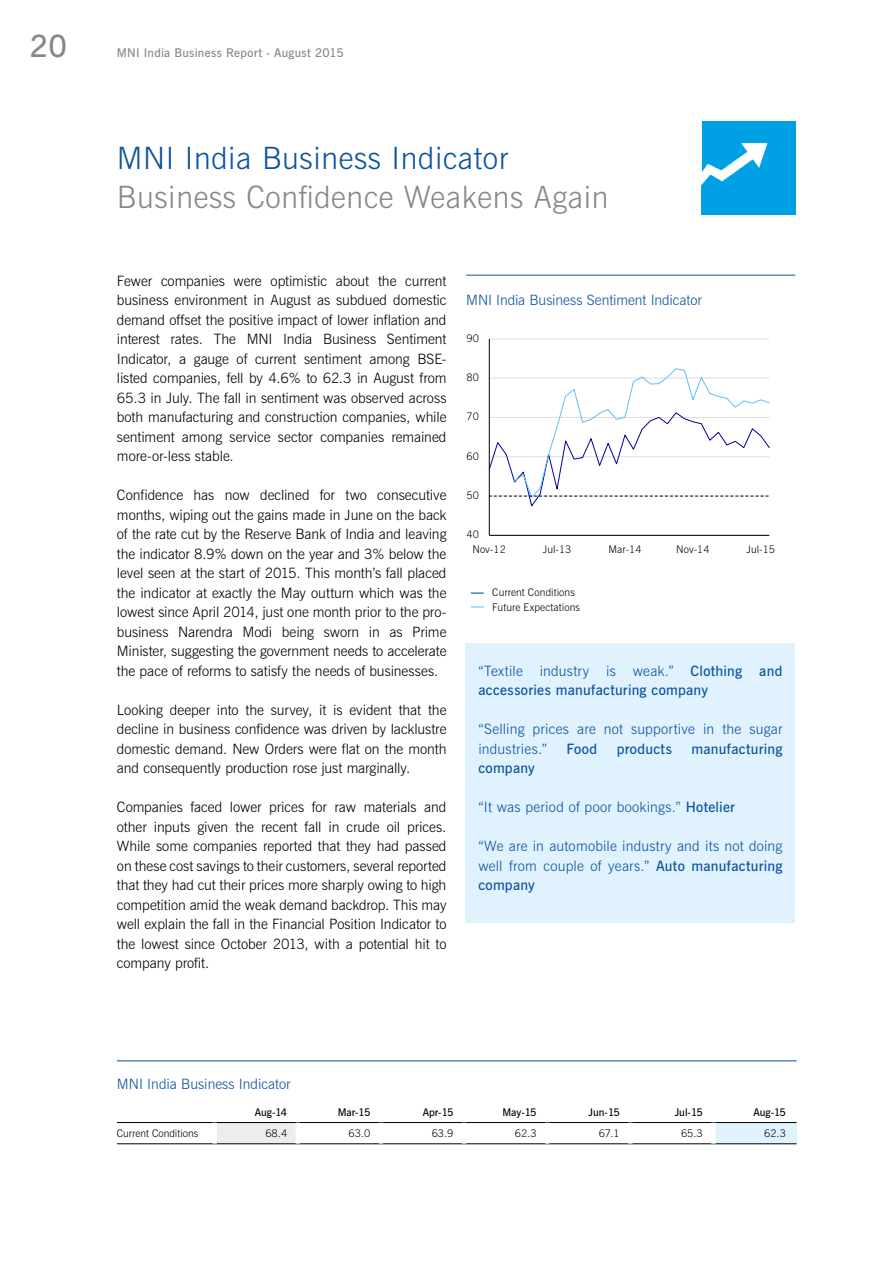
<style>
.page{position:relative;width:893px;height:1263px;background:#fff}
.page>*{position:absolute;margin:0;border:0;box-sizing:border-box;transform-origin:0 0}
.t1{font:30.75px "News Gothic Lt BT";letter-spacing:.02em;color:#878787}
.t2{font:30.75px "News Gothic Lt BT";letter-spacing:.02em;color:#0d52a0}
.t3{font:30.75px "News Gothic Dm BT";color:#878787}
.t4{font:14.25px/19.5px "News Gothic Lt BT";letter-spacing:-.005em;color:#000;text-align:justify}
.t5{font:14.25px/19.5px "News Gothic Lt BT";letter-spacing:.015em;color:#0d52a0}
.t6{font:14.25px "News Gothic Dm BT";letter-spacing:.02em;color:#0d52a0}
.t7{font:14.25px "News Gothic Lt BT";letter-spacing:-.005em;color:#0d52a0}
.t8{font:12px "News Gothic Dm BT";letter-spacing:.02em;color:#878787}
.t9{font:10.5px/15px "News Gothic Lt BT";color:#000}
.t10{font:10.5px "News Gothic Dm BT";color:#000}
.t11{font:10.35px "News Gothic Lt BT";letter-spacing:.005em;color:#000}
.s1{font-family:"News Gothic Dm BT"}
</style>
<div class="page">
<img style="left:701px;top:121px;width:94px;height:94px">
<div style="left:215px;top:1122px;width:83px;height:22px;background:#ededed"></div>
<div style="left:713px;top:1122px;width:84px;height:22px;background:#dff2fd"></div>
<hr style="left:117px;top:1060px;width:98px;height:1px;background:#0051a0">
<hr style="left:215px;top:1060px;width:83px;height:1px;background:#0051a0">
<hr style="left:298px;top:1060px;width:83px;height:1px;background:#0051a0">
<hr style="left:381px;top:1060px;width:83px;height:1px;background:#0051a0">
<hr style="left:464px;top:1060px;width:83px;height:1px;background:#0051a0">
<hr style="left:547px;top:1060px;width:83px;height:1px;background:#0051a0">
<hr style="left:630px;top:1060px;width:83px;height:1px;background:#0051a0">
<hr style="left:713px;top:1060px;width:84px;height:1px;background:#0051a0">
<hr style="left:117px;top:1122px;width:98px;height:1px;background:#000">
<hr style="left:215px;top:1122px;width:83px;height:1px;background:#000">
<hr style="left:298px;top:1122px;width:83px;height:1px;background:#000">
<hr style="left:381px;top:1122px;width:83px;height:1px;background:#000">
<hr style="left:464px;top:1122px;width:83px;height:1px;background:#000">
<hr style="left:547px;top:1122px;width:83px;height:1px;background:#000">
<hr style="left:630px;top:1122px;width:83px;height:1px;background:#000">
<hr style="left:713px;top:1122px;width:84px;height:1px;background:#000">
<hr style="left:117px;top:1143px;width:98px;height:1px;background:#000">
<hr style="left:215px;top:1143px;width:83px;height:1px;background:#000">
<hr style="left:298px;top:1143px;width:83px;height:1px;background:#000">
<hr style="left:381px;top:1143px;width:83px;height:1px;background:#000">
<hr style="left:464px;top:1143px;width:83px;height:1px;background:#000">
<hr style="left:547px;top:1143px;width:83px;height:1px;background:#000">
<hr style="left:630px;top:1143px;width:83px;height:1px;background:#000">
<hr style="left:713px;top:1143px;width:84px;height:1px;background:#000">
<div style="left:212px;top:1123px;width:5px;height:20px;background:#fff"></div>
<hr style="left:296px;top:1123px;width:4px;height:20px;background:#fff">
<div style="left:711px;top:1123px;width:5px;height:20px;background:#fff"></div>
<hr style="left:489px;top:339px;width:280px;height:1px;background:#dedede">
<hr style="left:489px;top:339px;width:1px;height:196px;background:#000">
<hr style="left:489px;top:535px;width:280px;height:1px;background:#000">
<svg style="left:489px;top:368px;width:281px;height:140px"></svg>
<svg style="left:471px;top:592px;width:13px;height:2px"></svg>
<svg style="left:471px;top:606px;width:13px;height:2px"></svg>
<hr style="left:466px;top:275px;width:329px;height:1px;background:#0d52a0">
<div style="left:466px;top:643px;width:329px;height:280px;background:#dff2fd"></div>
<h1 class="t3" style="left:30px;top:25px;width:39px">20</h1>
<p class="t8" style="left:117px;top:44px;width:228px">MNI India Business Report - August 2015</p>
<h1 class="t2" style="left:117px;top:138px;width:393px">MNI India Business Indicator</h1>
<h1 class="t1" style="left:117px;top:177px;width:493px">Business Confidence Weakens Again</h1>
<p class="t4" style="left:117px;top:271px;width:331px">Fewer companies were optimistic about the current business environment in August as subdued domestic demand offset the positive impact of lower inflation and interest rates. The MNI India Business Sentiment Indicator, a gauge of current sentiment among BSE&shy;listed companies, fell by 4.6% to 62.3 in August from 65.3 in July. The fall in sentiment was observed across both manufacturing and construction companies, while sentiment among service sector companies remained more-or-less stable.</p>
<p class="t4" style="left:117px;top:485px;width:331px">Confidence has now declined for two consecutive months, wiping out the gains made in June on the back of the rate cut by the Reserve Bank of India and leaving the indicator 8.9% down on the year and 3% below the level seen at the start of 2015. This month’s fall placed the indicator at exactly the May outturn which was the lowest since April 2014, just one month prior to the pro&shy;business Narendra Modi being sworn in as Prime Minister, suggesting the government needs to accelerate the pace of reforms to satisfy the needs of businesses.</p>
<p class="t4" style="left:117px;top:700px;width:331px">Looking deeper into the survey, it is evident that the decline in business confidence was driven by lacklustre domestic demand. New Orders were flat on the month and consequently production rose just marginally.</p>
<p class="t4" style="left:117px;top:797px;width:331px">Companies faced lower prices for raw materials and other inputs given the recent fall in crude oil prices.<br>While some companies reported that they had passed on these cost savings to their customers, several reported that they had cut their prices more sharply owing to high competition amid the weak demand backdrop. This may well explain the fall in the Financial Position Indicator to the lowest since October 2013, with a potential hit to company profit.</p>
<p class="t7" style="left:466px;top:291px;width:237px">MNI India Business Sentiment Indicator</p>
<p class="t11" style="left:467px;top:332px;width:14px">90</p>
<p class="t11" style="left:467px;top:371px;width:14px">80</p>
<p class="t11" style="left:467px;top:410px;width:14px">70</p>
<p class="t11" style="left:467px;top:449px;width:14px">60</p>
<p class="t11" style="left:467px;top:489px;width:14px">50</p>
<p class="t11" style="left:467px;top:528px;width:14px">40</p>
<p class="t11" style="left:472px;top:542px;width:35px">Nov-12</p>
<p class="t11" style="left:543px;top:542px;width:30px">Jul-13</p>
<p class="t11" style="left:608px;top:542px;width:35px">Mar-14</p>
<p class="t11" style="left:676px;top:542px;width:35px">Nov-14</p>
<p class="t11" style="left:746px;top:542px;width:30px">Jul-15</p>
<p class="t9" style="left:492px;top:584px;width:89px">Current Conditions<br>Future Expectations</p>
<p class="t5" style="left:478px;top:661px;width:306px">“Textile industry is weak.” <span class="s1">Clothing and</span></p>
<p class="t6" style="left:478px;top:681px;width:231px">accessories manufacturing company</p>
<p class="t5" style="left:478px;top:720px;width:306px">“Selling prices are not supportive in the sugar industries.”</p>
<p class="t6" style="left:566px;top:739px;width:32px">Food</p>
<p class="t6" style="left:617px;top:739px;width:57px">products</p>
<p class="t6" style="left:691px;top:739px;width:92px">manufacturing</p>
<p class="t6" style="left:478px;top:759px;width:58px">company</p>
<p class="t5" style="left:478px;top:797px;width:258px">“It was period of poor bookings.” <span class="s1">Hotelier</span></p>
<p class="t5" style="left:478px;top:836px;width:306px">“We are in automobile industry and its not doing well from couple of years.” <span class="s1">Auto manufacturing</span></p>
<p class="t6" style="left:478px;top:876px;width:58px">company</p>
<p class="t5" style="left:117px;top:1074px;width:175px">MNI India Business Indicator</p>
<p class="t10" style="left:255px;top:1105px;width:34px">Aug-14</p>
<p class="t10" style="left:338px;top:1105px;width:34px">Mar-15</p>
<p class="t10" style="left:423px;top:1105px;width:32px">Apr-15</p>
<p class="t10" style="left:502px;top:1105px;width:36px">May-15</p>
<p class="t10" style="left:588px;top:1105px;width:33px">Jun-15</p>
<p class="t10" style="left:675px;top:1105px;width:30px">Jul-15</p>
<p class="t10" style="left:753px;top:1105px;width:34px">Aug-15</p>
<p class="t9" style="left:117px;top:1126px;width:83px">Current Conditions</p>
<p class="t9" style="left:265px;top:1126px;width:23px">68.4</p>
<p class="t9" style="left:349px;top:1126px;width:23px">63.0</p>
<p class="t9" style="left:432px;top:1126px;width:23px">63.9</p>
<p class="t9" style="left:515px;top:1126px;width:23px">62.3</p>
<p class="t9" style="left:599px;top:1126px;width:22px">67.1</p>
<p class="t9" style="left:681px;top:1126px;width:23px">65.3</p>
<p class="t9" style="left:764px;top:1126px;width:23px">62.3</p>
</div>
